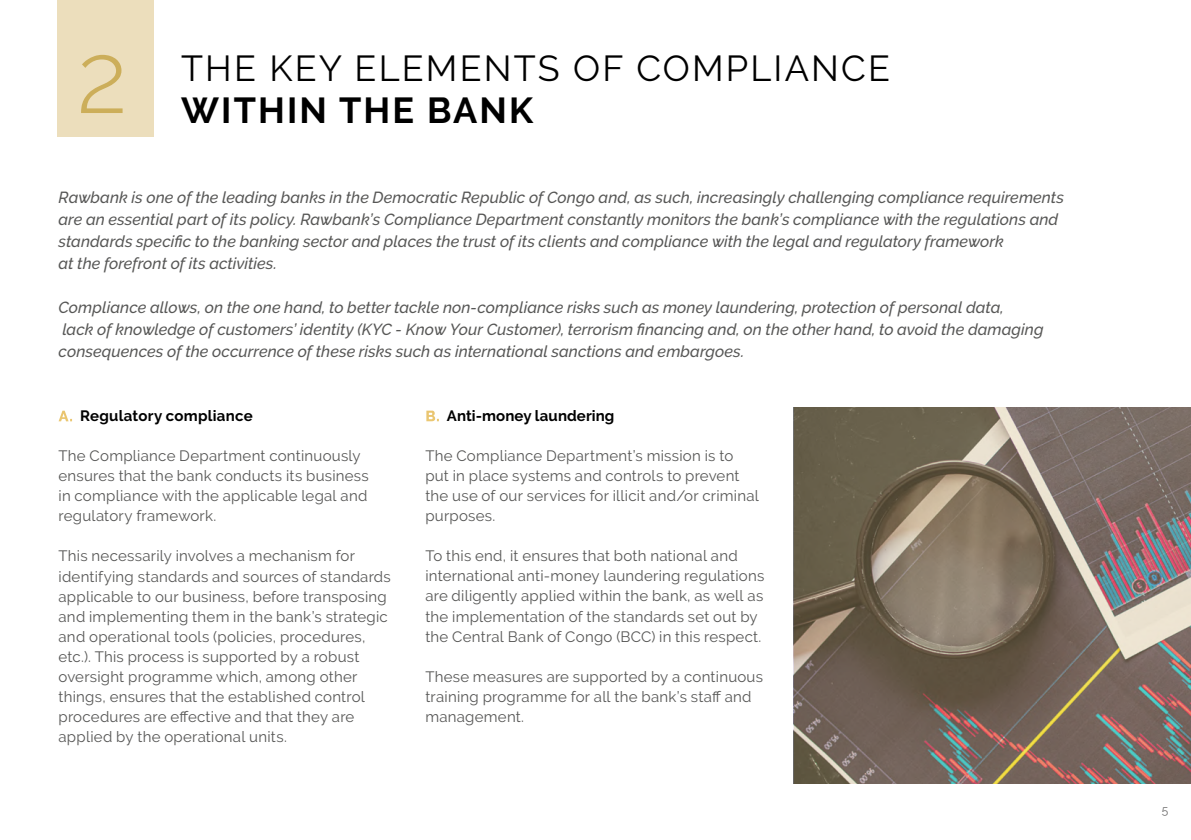
<style>
.page{position:relative;width:1191px;height:840px;background:#fff}
.page>*{position:absolute;margin:0;border:0;box-sizing:border-box;transform-origin:0 0}
.t1{font:300 100px "Raleway";color:#ccae5a}
.t2{font:36px "Raleway";letter-spacing:.06em;color:#000}
.t3{font:700 36px "Raleway";letter-spacing:.06em;color:#000}
.t4{font:italic 500 16px/22px "Raleway";letter-spacing:.005em;color:#575756}
.t5{font:15px/20px "Raleway";letter-spacing:.015em;color:#575756}
.t6{font:700 15px "Raleway";letter-spacing:.01em;color:#000}
.t7{font:12px "Raleway";color:#706f6f}
.s1{font-weight:800;color:#fff}
</style>
<div class="page">
<div style="left:57px;top:0;width:96px;height:136px;background:#ecdebc"></div>
<img style="left:794px;top:407px;width:397px;height:375px">
<h1 class="t1" style="left:77px;top:19px;width:52px">2</h1>
<h2 class="t2" style="left:181px;top:47px;width:710px">THE KEY ELEMENTS OF COMPLIANCE</h2>
<h2 class="t3" style="left:181px;top:90px;width:354px">WITHIN THE BANK</h2>
<p class="t4" style="left:59px;top:186px;width:1007px">Rawbank is one of the leading banks in the Democratic Republic of Congo and, as such, increasingly challenging compliance requirements are an essential part of its policy. Rawbank’s Compliance Department constantly monitors the bank’s compliance with the regulations and standards specific to the banking sector and places the trust of its clients and compliance with the legal and regulatory framework<br>at the forefront of its activities.</p>
<p class="t4" style="left:59px;top:296px;width:986px">Compliance allows, on the one hand, to better tackle non-compliance risks such as money laundering, protection of personal data,<br>lack of knowledge of customers’ identity (KYC - Know Your Customer), terrorism financing and, on the other hand, to avoid the damaging consequences of the occurrence of these risks such as international sanctions and embargoes.</p>
<p class="t6" style="left:59px;top:407px;width:196px"><span class="s1">A.</span> Regulatory compliance</p>
<p class="t5" style="left:59px;top:446px;width:312px">The Compliance Department continuously ensures that the bank conducts its business in compliance with the applicable legal and regulatory framework.</p>
<p class="t5" style="left:59px;top:546px;width:334px">This necessarily involves a mechanism for identifying standards and sources of standards applicable to our business, before transposing and implementing them in the bank’s strategic and operational tools (policies, procedures, etc.). This process is supported by a robust oversight programme which, among other things, ensures that the established control procedures are effective and that they are applied by the operational units.</p>
<p class="t6" style="left:425px;top:407px;width:191px"><span class="s1">B.</span> Anti-money laundering</p>
<p class="t5" style="left:425px;top:446px;width:335px">The Compliance Department’s mission is to put in place systems and controls to prevent the use of our services for illicit and/or criminal purposes.</p>
<p class="t5" style="left:425px;top:545px;width:340px">To this end, it ensures that both national and international anti-money laundering regulations are diligently applied within the bank, as well as the implementation of the standards set out by the Central Bank of Congo (BCC) in this respect.</p>
<p class="t5" style="left:425px;top:665px;width:339px">These measures are supported by a continuous training programme for all the bank’s staff and management.</p>
<p class="t7" style="left:1161px;top:802px;width:8px">5</p>
</div>
